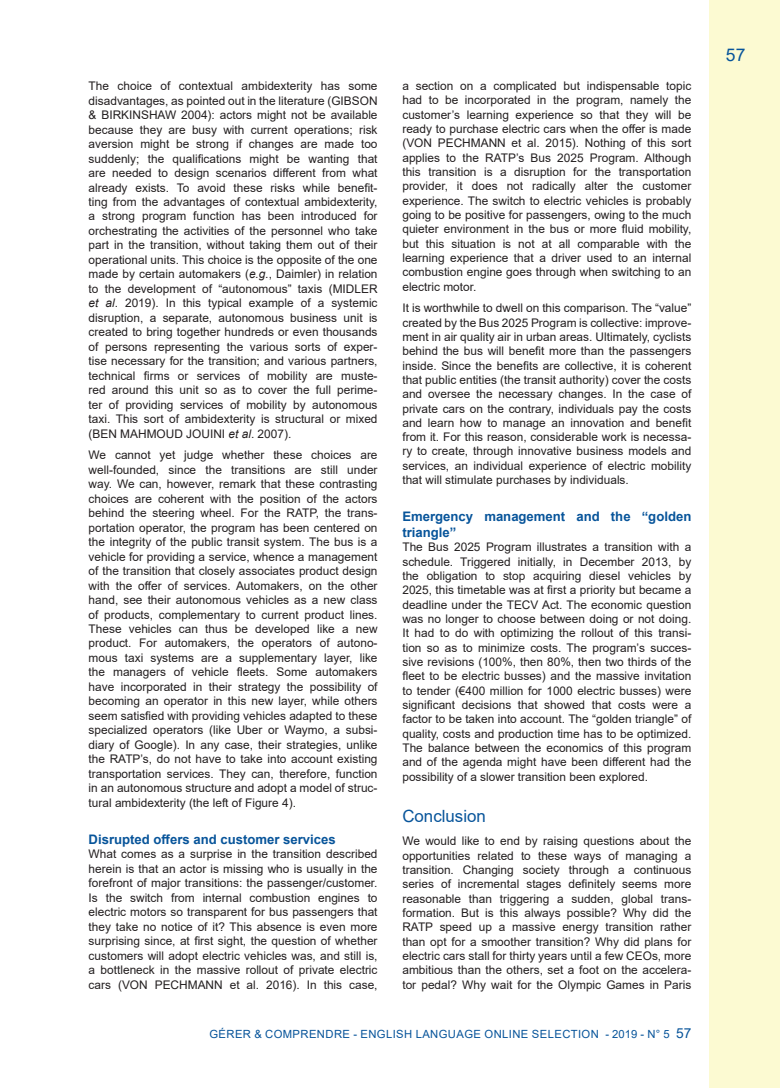
<style>
.page{position:relative;width:780px;height:1088px;background:#fff}
.page>*{position:absolute;margin:0;border:0;box-sizing:border-box;transform-origin:0 0}
.t1{font:17.5px "Arial";color:#07549a}
.Titre_1{font:16.88px "Arial";color:#07549a}
.Titre_2{font:700 13.12px/15.9px "Arial";color:#07549a}
.texte_courant{font:11.88px/14.5px "Arial";color:#231f20;text-align:justify}
.t2{font:11.25px "Arial";letter-spacing:.035em;color:#07549a}
.s1{font-style:italic}
.s2{font-size:13.75px}
</style>
<div class="page">
<div style="left:709px;top:0;width:71px;height:1088px;background:#fcfad2"></div>
<p class="texte_courant" style="left:89px;top:79px;width:290px">The choice of contextual ambidexterity has some disadvantages, as pointed out in the literature (GIBSON &amp; BIRKINSHAW 2004): actors might not be available because they are busy with current operations; risk aversion might be strong if changes are made too suddenly; the qualifications might be wanting that are needed to design scenarios different from what already exists. To avoid these risks while benefit&shy;ting from the advantages of contextual ambidexterity, a strong program function has been introduced for orchestrating the activities of the personnel who take part in the transition, without taking them out of their operational units. This choice is the opposite of the one made by certain automakers (<span class="s1">e.g.</span>, Daimler) in relation to the development of “autonomous” taxis (MIDLER <span class="s1">et al</span>. 2019). In this typical example of a systemic disruption, a separate, autonomous business unit is created to bring together hundreds or even thousands of persons representing the various sorts of exper&shy;tise necessary for the transition; and various partners, technical firms or services of mobility are muste&shy;red around this unit so as to cover the full perime&shy;ter of providing services of mobility by autonomous taxi. This sort of ambidexterity is structural or mixed (BEN MAHMOUD JOUINI <span class="s1">et al</span>. 2007).</p>
<p class="texte_courant" style="left:89px;top:448px;width:290px">We cannot yet judge whether these choices are well-founded, since the transitions are still under way. We can, however, remark that these contrasting choices are coherent with the position of the actors behind the steering wheel. For the RATP, the trans&shy;portation operator, the program has been centered on the integrity of the public transit system. The bus is a vehicle for providing a service, whence a management of the transition that closely associates product design with the offer of services. Automakers, on the other hand, see their autonomous vehicles as a new class of products, complementary to current product lines.<br>These vehicles can thus be developed like a new product. For automakers, the operators of autono&shy;mous taxi systems are a supplementary layer, like the managers of vehicle fleets. Some automakers have incorporated in their strategy the possibility of becoming an operator in this new layer, while others seem satisfied with providing vehicles adapted to these specialized operators (like Uber or Waymo, a subsi&shy;diary of Google). In any case, their strategies, unlike the RATP’s, do not have to take into account existing transportation services. They can, therefore, function in an autonomous structure and adopt a model of struc&shy;tural ambidexterity (the left of Figure 4).</p>
<p class="Titre_2" style="left:89px;top:831px;width:248px">Disrupted offers and customer services</p>
<p class="texte_courant" style="left:89px;top:847px;width:290px">What comes as a surprise in the transition described herein is that an actor is missing who is usually in the forefront of major transitions: the passenger/customer.<br>Is the switch from internal combustion engines to electric motors so transparent for bus passengers that they take no notice of it? This absence is even more surprising since, at first sight, the question of whether customers will adopt electric vehicles was, and still is, a bottleneck in the massive rollout of private electric cars (VON PECHMANN et al. 2016). In this case,</p>
<p class="texte_courant" style="left:402px;top:79px;width:290px">a section on a complicated but indispensable topic had to be incorporated in the program, namely the customer’s learning experience so that they will be ready to purchase electric cars when the offer is made (VON PECHMANN et al. 2015). Nothing of this sort applies to the RATP’s Bus 2025 Program. Although this transition is a disruption for the transportation provider, it does not radically alter the customer experience. The switch to electric vehicles is probably going to be positive for passengers, owing to the much quieter environment in the bus or more fluid mobility, but this situation is not at all comparable with the learning experience that a driver used to an internal combustion engine goes through when switching to an electric motor.</p>
<p class="texte_courant" style="left:402px;top:301px;width:290px">It is worthwhile to dwell on this comparison. The “value” created by the Bus 2025 Program is collective: improve&shy;ment in air quality air in urban areas. Ultimately, cyclists behind the bus will benefit more than the passengers inside. Since the benefits are collective, it is coherent that public entities (the transit authority) cover the costs and oversee the necessary changes. In the case of private cars on the contrary, individuals pay the costs and learn how to manage an innovation and benefit from it. For this reason, considerable work is necessa&shy;ry to create, through innovative business models and services, an individual experience of electric mobility that will stimulate purchases by individuals.</p>
<p class="Titre_2" style="left:402px;top:509px;width:290px">Emergency management and the “golden triangle”</p>
<p class="texte_courant" style="left:402px;top:540px;width:290px">The Bus 2025 Program illustrates a transition with a schedule. Triggered initially, in December 2013, by the obligation to stop acquiring diesel vehicles by 2025, this timetable was at first a priority but became a deadline under the TECV Act. The economic question was no longer to choose between doing or not doing.<br>It had to do with optimizing the rollout of this transi&shy;tion so as to minimize costs. The program’s succes&shy;sive revisions (100%, then 80%, then two thirds of the fleet to be electric busses) and the massive invitation to tender (€400 million for 1000 electric busses) were significant decisions that showed that costs were a factor to be taken into account. The “golden triangle” of quality, costs and production time has to be optimized.<br>The balance between the economics of this program and of the agenda might have been different had the possibility of a slower transition been explored.</p>
<p class="Titre_1" style="left:402px;top:805px;width:85px">Conclusion</p>
<p class="texte_courant" style="left:402px;top:834px;width:290px">We would like to end by raising questions about the opportunities related to these ways of managing a transition. Changing society through a continuous series of incremental stages definitely seems more reasonable than triggering a sudden, global trans&shy;formation. But is this always possible? Why did the RATP speed up a massive energy transition rather than opt for a smoother transition? Why did plans for electric cars stall for thirty years until a few CEOs, more ambitious than the others, set a foot on the accelera&shy;tor pedal? Why wait for the Olympic Games in Paris</p>
<p class="t2" style="left:209px;top:1026px;width:483px">GÉRER &amp; COMPRENDRE - ENGLISH LANGUAGE ONLINE SELECTION - 2019 - N° 5 <span class="s2">57</span></p>
<h1 class="t1" style="left:726px;top:42px;width:21px">57</h1>
</div>
